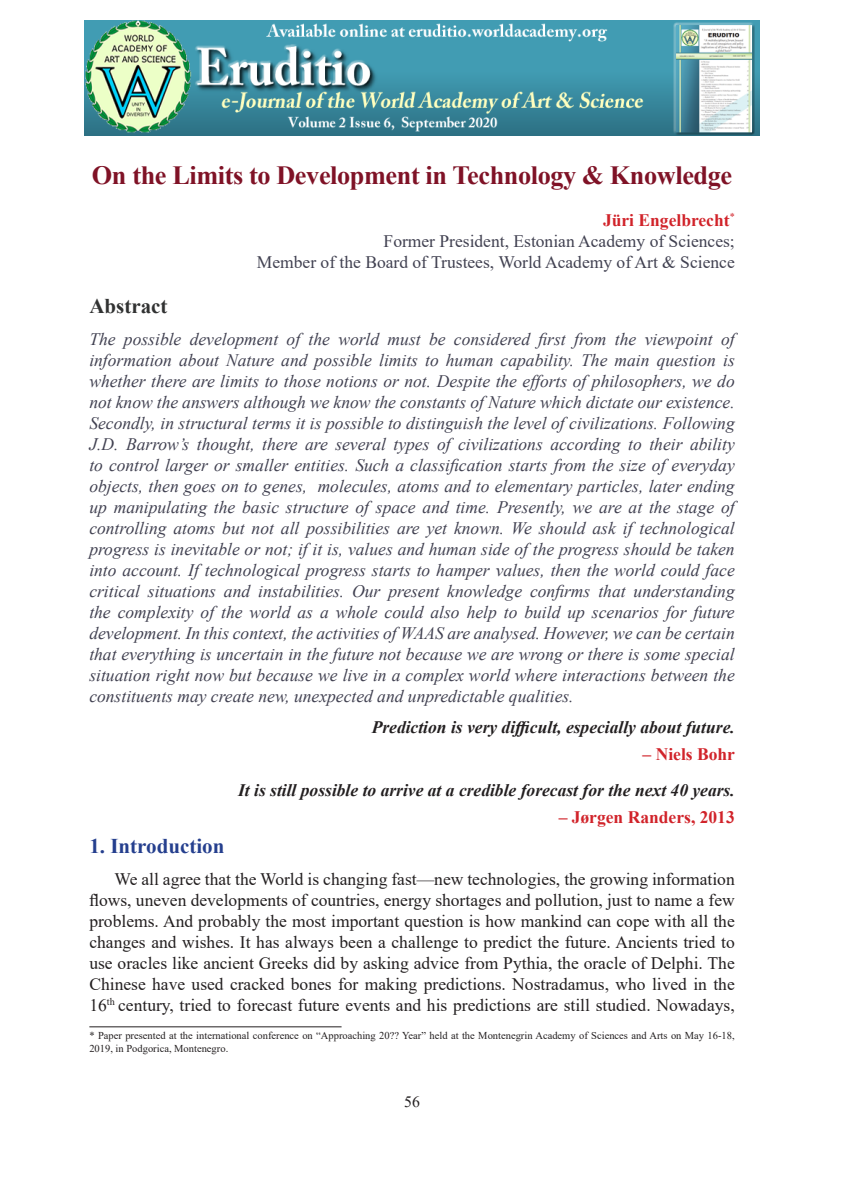
<style>
.page{position:relative;width:844px;height:1191px;background:#fff}
.page>*{position:absolute;margin:0;border:0;box-sizing:border-box;transform-origin:0 0}
.t1{font:700 26.25px "Times New Roman";letter-spacing:-.015em;color:#7f1226}
.t2{font:700 21px "Times New Roman";color:#253f8e}
.t3{font:700 21px "Times New Roman";color:#313232}
.t4{font:italic 17.5px/21px "Times New Roman";color:#414151;text-align:justify}
.t5{font:17.5px/21px "Times New Roman";color:#231f20;text-align:justify}
.t6{font:17.5px/21px "Times New Roman";color:#414151;text-align:right}
.t7{font:italic 700 17.5px "Times New Roman";color:#231f20}
.t8{font:700 17.5px "Times New Roman";color:#d1232a}
.t9{font:15.75px "Times New Roman";color:#231f20}
.t10{font:10.5px/12.6px "Times New Roman";color:#231f20}
.s1{font-weight:700;color:#d1232a}
</style>
<div class="page">
<hr style="left:89px;top:1026px;width:252px;height:1px;background:#231f20">
<img style="left:84px;top:20px;width:675px;height:116px">
<h1 class="t1" style="left:92px;top:156px;width:641px">On the Limits to Development in Technology &amp; Knowledge</h1>
<p class="t6" style="left:257px;top:209px;width:479px"><span class="s1">Jüri Engelbrecht</span><sup>*<br></sup>Former President, Estonian Academy of Sciences;<br>Member of the Board of Trustees, World Academy of Art &amp; Science</p>
<p class="t3" style="left:89px;top:291px;width:80px">Abstract</p>
<p class="t4" style="left:89px;top:328px;width:646px">The possible development of the world must be considered first from the viewpoint of information about Nature and possible limits to human capability. The main question is whether there are limits to those notions or not. Despite the efforts of philosophers, we do not know the answers although we know the constants of Nature which dictate our existence.<br>Secondly, in structural terms it is possible to distinguish the level of civilizations. Following J.D. Barrow’s thought, there are several types of civilizations according to their ability to control larger or smaller entities. Such a classification starts from the size of everyday objects, then goes on to genes, molecules, atoms and to elementary particles, later ending up manipulating the basic structure of space and time. Presently, we are at the stage of controlling atoms but not all possibilities are yet known. We should ask if technological progress is inevitable or not; if it is, values and human side of the progress should be taken into account. If technological progress starts to hamper values, then the world could face critical situations and instabilities. Our present knowledge confirms that understanding the complexity of the world as a whole could also help to build up scenarios for future development. In this context, the activities of WAAS are analysed. However, we can be certain that everything is uncertain in the future not because we are wrong or there is some special situation right now but because we live in a complex world where interactions between the constituents may create new, unexpected and unpredictable qualities.</p>
<p class="t7" style="left:371px;top:715px;width:364px">Prediction is very difficult, especially about future.</p>
<p class="t8" style="left:642px;top:741px;width:94px">– Niels Bohr</p>
<p class="t7" style="left:238px;top:778px;width:498px">It is still possible to arrive at a credible forecast for the next 40 years.</p>
<p class="t8" style="left:558px;top:804px;width:177px">– Jørgen Randers, 2013</p>
<p class="t2" style="left:89px;top:831px;width:136px">1. Introduction</p>
<p class="t5" style="left:89px;top:867px;width:646px;text-indent:25px">We all agree that the World is changing fast—new technologies, the growing information flows, uneven developments of countries, energy shortages and pollution, just to name a few problems. And probably the most important question is how mankind can cope with all the changes and wishes. It has always been a challenge to predict the future. Ancients tried to use oracles like ancient Greeks did by asking advice from Pythia, the oracle of Delphi. The Chinese have used cracked bones for making predictions. Nostradamus, who lived in the 16<sup>th</sup> century, tried to forecast future events and his predictions are still studied. Nowadays,</p>
<p class="t10" style="left:89px;top:1029px;width:646px">* Paper presented at the international conference on “Approaching 20?? Year” held at the Montenegrin Academy of Sciences and Arts on May 16-18,<br>2019, in Podgorica, Montenegro.</p>
<p class="t9" style="left:404px;top:1090px;width:17px">56</p>
</div>
